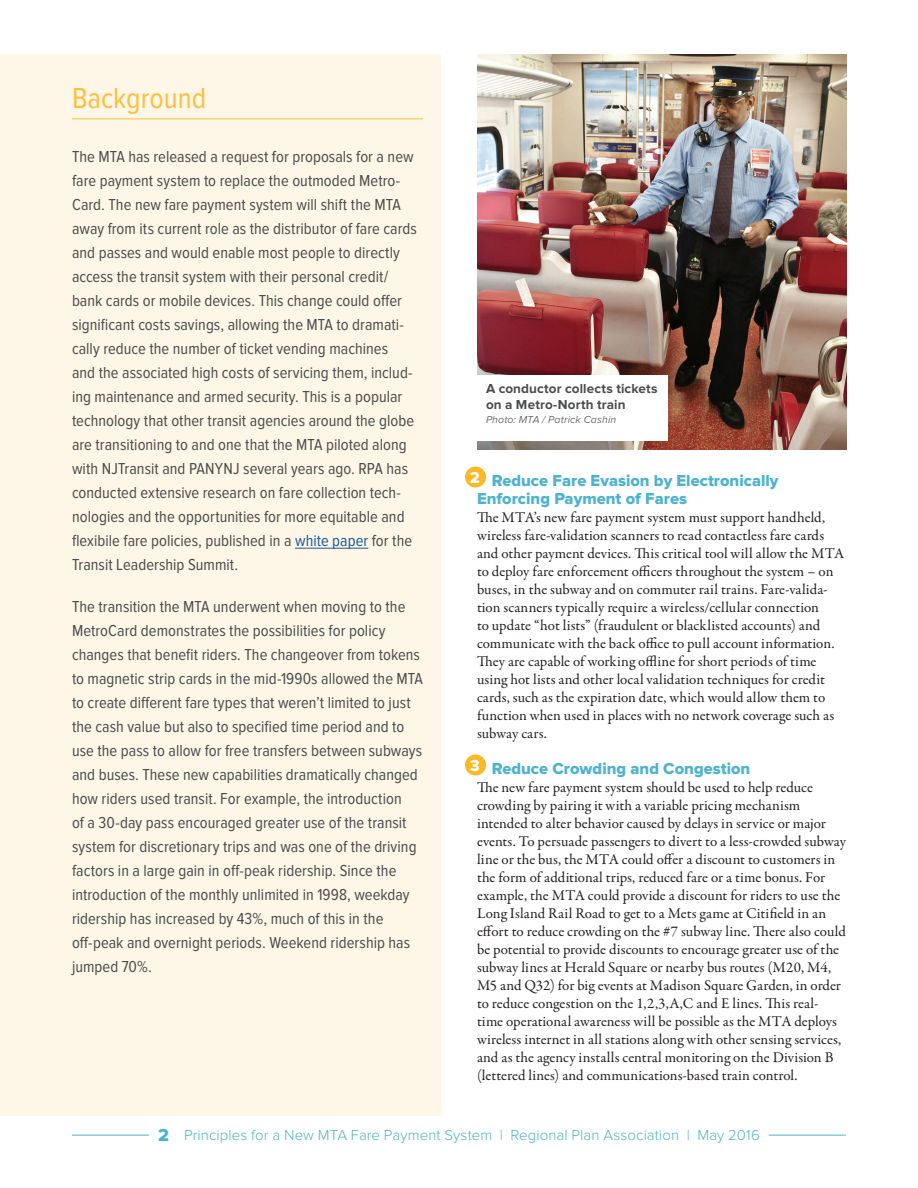
<style>
.page{position:relative;width:918px;height:1188px;background:#fff}
.page>*{position:absolute;margin:0;border:0;box-sizing:border-box;transform-origin:0 0}
.t1{font:30px "Proxima Nova Cond";color:#febf3f}
.t2{font:16.5px/24px "Proxima Nova Cond";color:#4b4c4d}
.t3{font:16.5px/18px "Proxima Nova Extrabld";color:#4db3cf}
.t4{font:16.5px "Proxima Nova Extrabld";color:#fff}
.t5{font:15px/18px "Garamond Premr Pro";color:#231f20}
.t6{font:300 15px "Proxima Nova";letter-spacing:.005em;color:#4db3cf}
.t7{font:700 13.5px/16.5px "Proxima Nova";letter-spacing:.01em;color:#4b4c4d}
.t8{font:italic 10.5px "Proxima Nova";letter-spacing:.015em;color:#6c6d70}
.s1{color:#175d9e}
.s2{font-family:"Proxima Nova Extrabld";font-weight:400;font-size:18px}
</style>
<div class="page">
<hr style="left:72px;top:1135px;width:774px;height:1px;background:#4db3cf">
<hr style="left:149px;top:1133px;width:620px;height:4px;background:#fff">
<div style="left:465px;top:466px;width:21px;height:22px;background:#fcb825;border-radius:50%"></div>
<div style="left:465px;top:754px;width:21px;height:22px;background:#fcb825;border-radius:50%"></div>
<img style="left:477px;top:54px;width:369px;height:395px">
<div style="left:477px;top:375px;width:190px;height:65px;background:#fff"></div>
<div style="left:0;top:54px;width:441px;height:1062px;background:#fef6e7"></div>
<hr style="left:72px;top:118px;width:351px;height:1px;background:#febf3f">
<hr style="left:295px;top:548px;width:73px;height:1px;background:#175d9e">
<h1 class="t1" style="left:72px;top:81px;width:136px">Background</h1>
<p class="t2" style="left:72px;top:145px;width:346px">The MTA has released a request for proposals for a new fare payment system to replace the outmoded Metro-Card. The new fare payment system will shift the MTA away from its current role as the distributor of fare cards and passes and would enable most people to directly access the transit system with their personal credit/ bank cards or mobile devices. This change could offer significant costs savings, allowing the MTA to dramati&shy;cally reduce the number of ticket vending machines<br>and the associated high costs of servicing them, includ&shy;ing maintenance and armed security. This is a popular technology that other transit agencies around the globe are transitioning to and one that the MTA piloted along with NJTransit and PANYNJ several years ago. RPA has conducted extensive research on fare collection tech&shy;nologies and the opportunities for more equitable and flexibile fare policies, published in a <span class="s1">white paper</span> for the Transit Leadership Summit.</p>
<p class="t2" style="left:72px;top:595px;width:353px">The transition the MTA underwent when moving to the MetroCard demonstrates the possibilities for policy changes that benefit riders. The changeover from tokens to magnetic strip cards in the mid-1990s allowed the MTA to create different fare types that weren’t limited to just the cash value but also to specified time period and to use the pass to allow for free transfers between subways and buses. These new capabilities dramatically changed how riders used transit. For example, the introduction<br>of a 30-day pass encouraged greater use of the transit system for discretionary trips and was one of the driving factors in a large gain in off-peak ridership. Since the introduction of the monthly unlimited in 1998, weekday ridership has increased by 43%, much of this in the off-peak and overnight periods. Weekend ridership has jumped 70%.</p>
<p class="t7" style="left:486px;top:380px;width:173px">A conductor collects tickets on a Metro-North train</p>
<p class="t8" style="left:486px;top:414px;width:132px">Photo: MTA / Patrick Cashin</p>
<p class="t4" style="left:470px;top:467px;width:12px">2</p>
<p class="t3" style="left:477px;top:472px;width:303px;text-indent:15px">Reduce Fare Evasion by Electronically<br>Enforcing Payment of Fares</p>
<p class="t5" style="left:477px;top:509px;width:369px">The MTA’s new fare payment system must support handheld, wireless fare-validation scanners to read contactless fare cards and other payment devices. This critical tool will allow the MTA to deploy fare enforcement officers throughout the system – on buses, in the subway and on commuter rail trains. Fare-valida&shy;tion scanners typically require a wireless/cellular connection<br>to update “hot lists” (fraudulent or blacklisted accounts) and communicate with the back office to pull account information.<br>They are capable of working offline for short periods of time using hot lists and other local validation techniques for credit cards, such as the expiration date, which would allow them to function when used in places with no network coverage such as subway cars.</p>
<p class="t3" style="left:492px;top:760px;width:260px">Reduce Crowding and Congestion</p>
<p class="t5" style="left:477px;top:779px;width:370px">The new fare payment system should be used to help reduce crowding by pairing it with a variable pricing mechanism intended to alter behavior caused by delays in service or major events. To persuade passengers to divert to a less-crowded subway line or the bus, the MTA could offer a discount to customers in the form of additional trips, reduced fare or a time bonus. For example, the MTA could provide a discount for riders to use the Long Island Rail Road to get to a Mets game at Citifield in an effort to reduce crowding on the #7 subway line. There also could be potential to provide discounts to encourage greater use of the subway lines at Herald Square or nearby bus routes (M20, M4, M5 and Q32) for big events at Madison Square Garden, in order to reduce congestion on the 1,2,3,A,C and E lines. This real&shy;time operational awareness will be possible as the MTA deploys wireless internet in all stations along with other sensing services, and as the agency installs central monitoring on the Division B (lettered lines) and communications-based train control.</p>
<p class="t4" style="left:470px;top:755px;width:12px">3</p>
<p class="t6" style="left:158px;top:1127px;width:603px"><span class="s2">2</span> Principles for a New MTA Fare Payment System | Regional Plan Association | May 2016</p>
</div>
